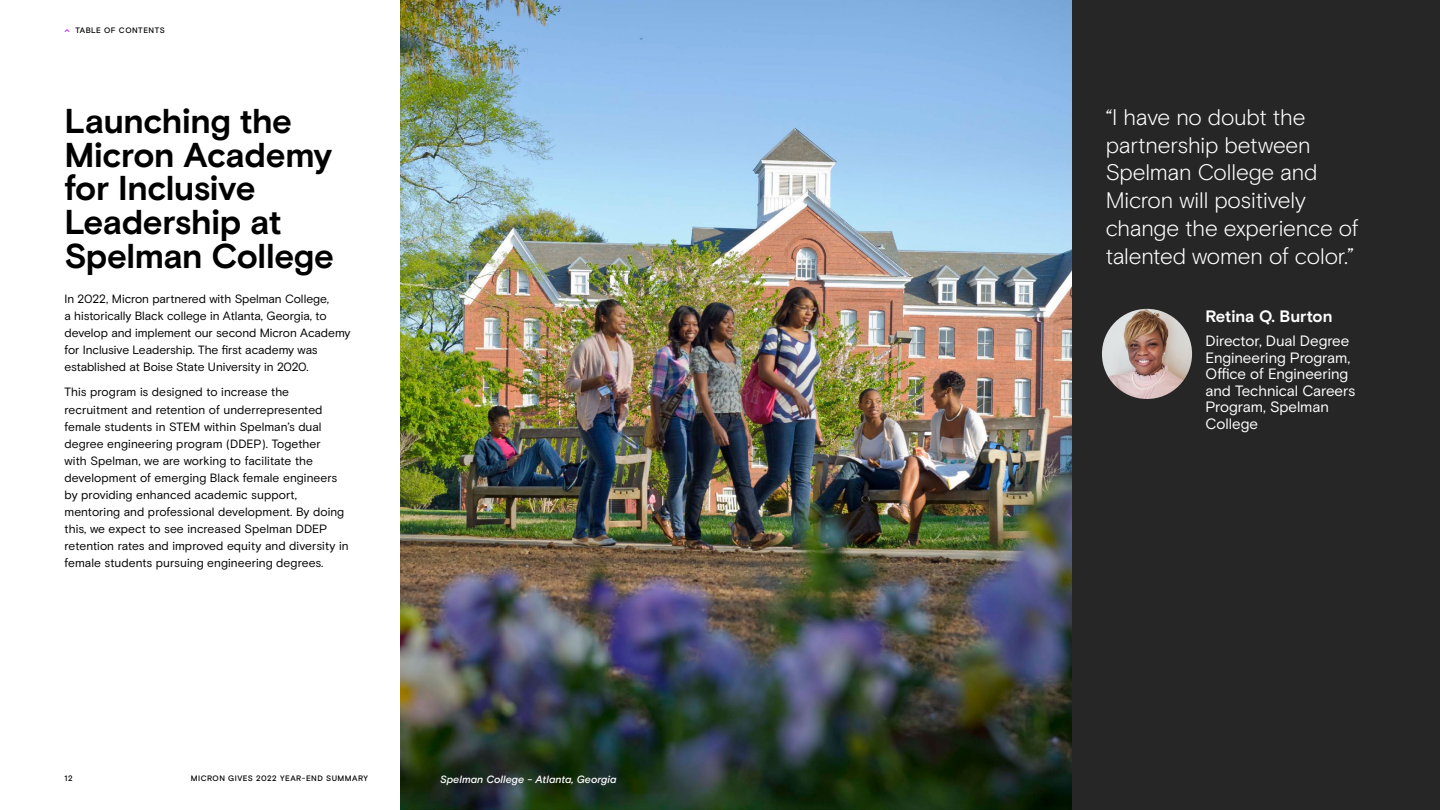
<style>
.page{position:relative;width:1440px;height:810px;background:#fff}
.page>*{position:absolute;margin:0;border:0;box-sizing:border-box;transform-origin:0 0}
.t1{font:700 34.5px/33.8px "Micron Basis";letter-spacing:-.01em;color:#000}
.t2{font:300 22.5px/27.8px "Micron Basis";letter-spacing:-.005em;color:#fff}
.t3{font:700 16.5px "Micron Basis";letter-spacing:-.005em;color:#fff}
.t4{font:15px/16.5px "Micron Basis";letter-spacing:-.005em;color:#fff}
.t5{font:12px/17px "Micron Basis";color:#000}
.t6{font:italic 500 10.5px "Micron Basis";letter-spacing:.01em;color:#fff}
.t7{font:500 7.88px "Micron Basis";letter-spacing:.055em;color:#000}
</style>
<div class="page">
<div style="left:1072px;top:0;width:368px;height:810px;background:#262626"></div>
<img style="left:1102px;top:309px;width:90px;height:90px;border-radius:45px">
<img style="left:400px;top:0;width:672px;height:810px">
<p class="t7" style="left:75px;top:26px;width:91px">TABLE OF CONTENTS</p>
<h1 class="t1" style="left:64px;top:105px;width:271px">Launching the<br>Micron Academy for Inclusive<br>Leadership at<br>Spelman College</h1>
<p class="t5" style="left:64px;top:290px;width:288px">In 2022, Micron partnered with Spelman College,<br>a historically Black college in Atlanta, Georgia, to develop and implement our second Micron Academy for Inclusive Leadership. The first academy was established at Boise State University in 2020.</p>
<p class="t5" style="left:64px;top:384px;width:286px">This program is designed to increase the recruitment and retention of underrepresented female students in STEM within Spelman’s dual degree engineering program (DDEP). Together<br>with Spelman, we are working to facilitate the development of emerging Black female engineers by providing enhanced academic support, mentoring and professional development. By doing this, we expect to see increased Spelman DDEP retention rates and improved equity and diversity in female students pursuing engineering degrees.</p>
<p class="t7" style="left:64px;top:773px;width:10px">12</p>
<p class="t7" style="left:191px;top:773px;width:179px">MICRON GIVES 2022 YEAR-END SUMMARY</p>
<p class="t6" style="left:440px;top:773px;width:178px">Spelman College - Atlanta, Georgia</p>
<h2 class="t2" style="left:1106px;top:103px;width:254px">“I have no doubt the partnership between<br>Spelman College and<br>Micron will positively change the experience of talented women of color.”</h2>
<h3 class="t3" style="left:1206px;top:307px;width:128px">Retina Q. Burton</h3>
<p class="t4" style="left:1206px;top:333px;width:151px">Director, Dual Degree<br>Engineering Program,<br>Office of Engineering and Technical Careers<br>Program, Spelman<br>College</p>
</div>
